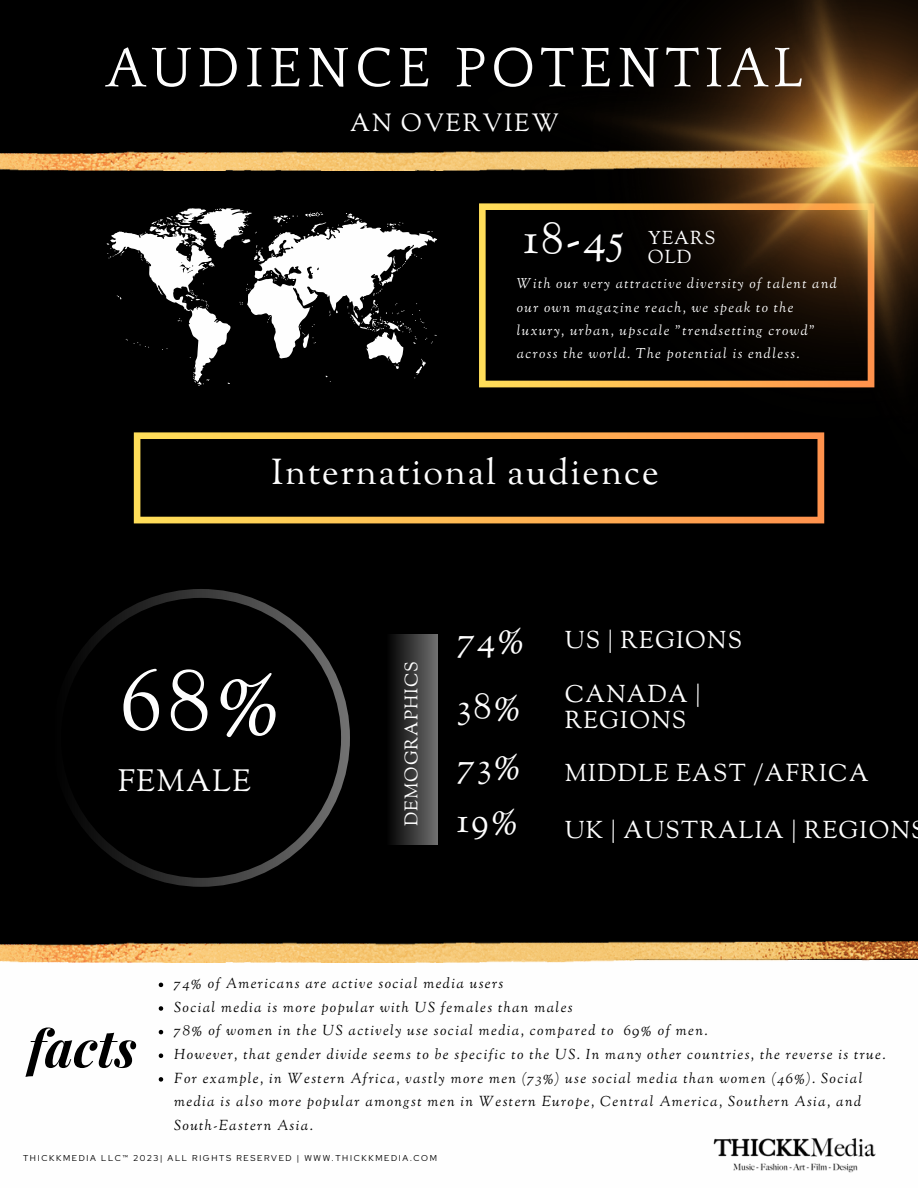
<style>
.page{position:relative;width:918px;height:1188px;background:#000}
.page>*{position:absolute;margin:0;border:0;box-sizing:border-box;transform-origin:0 0}
.t1{font:87px "Sorts Mill Goudy";color:#fefefe}
.t2{font:58.2px "Quattrocento";letter-spacing:.08em;color:#fefefe}
.t3{font:italic 700 51px "Playfair Display";color:#000}
.t4{font:45px "Sorts Mill Goudy";color:#fefefe}
.t5{font:36.3px "Sorts Mill Goudy";letter-spacing:.05em;color:#fefefe}
.t6{font:35.85px "Sorts Mill Goudy";letter-spacing:.05em;color:#fefefe}
.t7{font:30.6px "Sorts Mill Goudy";letter-spacing:.05em;color:#fefefe}
.t8{font:24.75px "Sorts Mill Goudy";letter-spacing:.08em;color:#fefefe}
.t9{font:24.15px/25.3px "Sorts Mill Goudy";letter-spacing:.05em;color:#fefefe}
.t10{font:18.6px/19.5px "Sorts Mill Goudy";letter-spacing:.05em;color:#fefefe}
.t11{font:18px "Sorts Mill Goudy";letter-spacing:.05em;color:#fff}
.t12{font:italic 14.4px/23.7px "Sorts Mill Goudy";letter-spacing:.095em;color:#000;text-align:justify}
.t13{font:italic 14.1px/23.2px "Sorts Mill Goudy";letter-spacing:.095em;color:#fefefe}
.t14{font:8.55px "Red Hat Display";letter-spacing:.2em;color:#000}
</style>
<div class="page">
<svg style="left:81px;top:589px;width:269px;height:298px"></svg>
<div style="left:386px;top:635px;width:52px;height:210px;background:linear-gradient(to right,#000,#6f6f6f)"></div>
<svg style="left:107px;top:208px;width:330px;height:178px"></svg>
<svg style="left:134px;top:432px;width:690px;height:91px"></svg>
<div style="left:0;top:960px;width:918px;height:228px;background:#fefefe"></div>
<img style="left:0;top:942px;width:918px;height:20px">
<img style="left:0;top:151px;width:486px;height:20px">
<img style="left:486px;top:0;width:432px;height:472px">
<svg style="left:159px;top:983px;width:4px;height:4px"></svg>
<svg style="left:159px;top:1006px;width:4px;height:5px"></svg>
<svg style="left:159px;top:1030px;width:4px;height:4px"></svg>
<svg style="left:159px;top:1053px;width:4px;height:5px"></svg>
<svg style="left:159px;top:1077px;width:4px;height:5px"></svg>
<img style="left:713px;top:1138px;width:163px;height:35px">
<p class="t2" style="left:106px;top:37px;width:698px">AUDIENCE POTENTIAL</p>
<p class="t8" style="left:350px;top:108px;width:210px">AN OVERVIEW</p>
<p class="t4" style="left:523px;top:210px;width:102px">18-45</p>
<p class="t10" style="left:648px;top:230px;width:69px">YEARS<br>OLD</p>
<p class="t13" style="left:517px;top:273px;width:321px">With our very attractive diversity of talent and our own magazine reach, we speak to the luxury, urban, upscale "trendsetting crowd" across the world. The potential is endless.</p>
<p class="t6" style="left:271px;top:450px;width:389px">International audience</p>
<p class="t1" style="left:120px;top:646px;width:164px">68%</p>
<p class="t7" style="left:118px;top:761px;width:135px">FEMALE</p>
<p class="t11" style="left:400px;top:826px;width:167px;rotate:-90deg">DEMOGRAPHICS</p>
<p class="t5" style="left:457px;top:616px;width:70px">74%</p>
<p class="t5" style="left:457px;top:683px;width:66px">38%</p>
<p class="t5" style="left:457px;top:742px;width:66px">73%</p>
<p class="t5" style="left:457px;top:797px;width:63px">19%</p>
<p class="t9" style="left:565px;top:629px;width:179px">US | REGIONS</p>
<p class="t9" style="left:565px;top:684px;width:137px">CANADA |<br>REGIONS</p>
<p class="t9" style="left:565px;top:762px;width:305px">MIDDLE EAST /AFRICA</p>
<p class="t9" style="left:565px;top:819px;width:347px">UK | AUSTRALIA | REGION</p>
<p class="t3" style="left:28px;top:1012px;width:110px">facts</p>
<p class="t12" style="left:174px;top:973px;width:331px">74% of Americans are active social media users</p>
<p class="t12" style="left:174px;top:997px;width:400px">Social media is more popular with US females than males</p>
<p class="t12" style="left:174px;top:1020px;width:535px">78% of women in the US actively use social media, compared to 69% of men.</p>
<p class="t12" style="left:174px;top:1044px;width:713px">However, that gender divide seems to be specific to the US. In many other countries, the reverse is true.</p>
<p class="t12" style="left:174px;top:1067px;width:690px">For example, in Western Africa, vastly more men (73%) use social media than women (46%). Social media is also more popular amongst men in Western Europe, Central America, Southern Asia, and South-Eastern Asia.</p>
<p class="t14" style="left:23px;top:1152px;width:415px">THICKKMEDIA LLC™ 2023| ALL RIGHTS RESERVED | WWW.THICKKMEDIA.COM</p>
</div>
